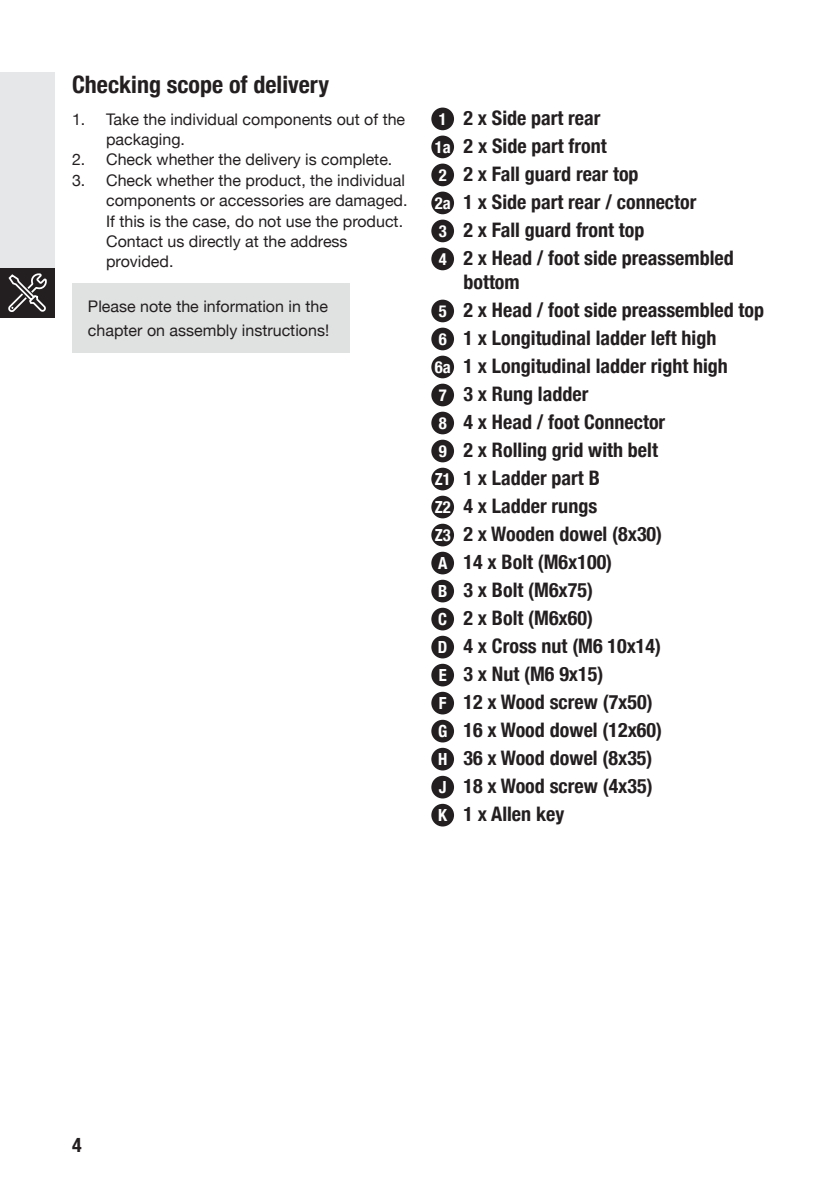
<style>
.page{position:relative;width:840px;height:1191px;background:#fff}
.page>*{position:absolute;margin:0;border:0;box-sizing:border-box;transform-origin:0 0}
.Überschrift_3{font:700 condensed 24px "Helvetica Neue";color:#231f20}
.Absatz_Bold{font:700 condensed 20px/24px "Helvetica Neue";color:#231f20}
.Absatz{font:700 condensed 16.6px "Helvetica Neue";color:#fff}
.Absatz-2{font:16px/20.4px "Helvetica Neue";color:#231f20}
</style>
<div class="page">
<div style="left:0;top:72px;width:55px;height:245px;background:#e6e7e9"></div>
<div style="left:0;top:268px;width:55px;height:49px;background:#231f20"></div>
<svg style="left:8px;top:273px;width:39px;height:39px"></svg>
<div style="left:72px;top:284px;width:278px;height:69px;background:#e0e2e1"></div>
<div style="left:431px;top:108px;width:23px;height:22px;background:#231f20;border-radius:50%"></div>
<div style="left:431px;top:136px;width:23px;height:22px;background:#231f20;border-radius:50%"></div>
<div style="left:431px;top:164px;width:23px;height:22px;background:#231f20;border-radius:50%"></div>
<div style="left:431px;top:192px;width:23px;height:22px;background:#231f20;border-radius:50%"></div>
<div style="left:431px;top:220px;width:23px;height:22px;background:#231f20;border-radius:50%"></div>
<div style="left:431px;top:248px;width:23px;height:22px;background:#231f20;border-radius:50%"></div>
<div style="left:431px;top:300px;width:23px;height:22px;background:#231f20;border-radius:50%"></div>
<div style="left:431px;top:328px;width:23px;height:22px;background:#231f20;border-radius:50%"></div>
<div style="left:431px;top:356px;width:23px;height:22px;background:#231f20;border-radius:50%"></div>
<div style="left:431px;top:384px;width:23px;height:22px;background:#231f20;border-radius:50%"></div>
<div style="left:431px;top:412px;width:23px;height:22px;background:#231f20;border-radius:50%"></div>
<div style="left:431px;top:440px;width:23px;height:22px;background:#231f20;border-radius:50%"></div>
<div style="left:431px;top:468px;width:23px;height:22px;background:#231f20;border-radius:50%"></div>
<div style="left:431px;top:496px;width:23px;height:22px;background:#231f20;border-radius:50%"></div>
<div style="left:431px;top:524px;width:23px;height:22px;background:#231f20;border-radius:50%"></div>
<div style="left:431px;top:552px;width:23px;height:22px;background:#231f20;border-radius:50%"></div>
<div style="left:431px;top:580px;width:23px;height:22px;background:#231f20;border-radius:50%"></div>
<div style="left:431px;top:608px;width:23px;height:22px;background:#231f20;border-radius:50%"></div>
<div style="left:431px;top:636px;width:23px;height:22px;background:#231f20;border-radius:50%"></div>
<div style="left:431px;top:664px;width:23px;height:22px;background:#231f20;border-radius:50%"></div>
<div style="left:431px;top:692px;width:23px;height:22px;background:#231f20;border-radius:50%"></div>
<div style="left:431px;top:720px;width:23px;height:22px;background:#231f20;border-radius:50%"></div>
<div style="left:431px;top:748px;width:23px;height:22px;background:#231f20;border-radius:50%"></div>
<div style="left:431px;top:776px;width:23px;height:22px;background:#231f20;border-radius:50%"></div>
<div style="left:431px;top:804px;width:23px;height:22px;background:#231f20;border-radius:50%"></div>
<p class="Überschrift_3" style="left:72px;top:64px;width:258px">Checking scope of delivery</p>
<p class="Absatz-2" style="left:106px;top:110px;width:300px;text-indent:-34px">1. Take the individual components out of the packaging.</p>
<p class="Absatz-2" style="left:72px;top:150px;width:321px">2. Check whether the delivery is complete.</p>
<p class="Absatz-2" style="left:106px;top:171px;width:303px;text-indent:-34px">3. Check whether the product, the individual components or accessories are damaged.<br>If this is the case, do not use the product.<br>Contact us directly at the address provided.</p>
<p class="Absatz-2" style="left:88px;top:295px;width:242px;line-height:24px">Please note the information in the chapter on assembly instructions!</p>
<p class="Absatz" style="left:438px;top:105px;width:9px">1</p>
<p class="Absatz_Bold" style="left:463px;top:104px;width:138px">2 x Side part rear</p>
<p class="Absatz" style="left:434px;top:133px;width:18px">1a</p>
<p class="Absatz_Bold" style="left:463px;top:132px;width:144px">2 x Side part front</p>
<p class="Absatz" style="left:438px;top:161px;width:9px">2</p>
<p class="Absatz_Bold" style="left:463px;top:160px;width:176px">2 x Fall guard rear top</p>
<p class="Absatz" style="left:434px;top:189px;width:18px">2a</p>
<p class="Absatz_Bold" style="left:463px;top:188px;width:234px">1 x Side part rear / connector</p>
<p class="Absatz" style="left:438px;top:217px;width:9px">3</p>
<p class="Absatz_Bold" style="left:463px;top:216px;width:182px">2 x Fall guard front top</p>
<p class="Absatz" style="left:438px;top:245px;width:9px">4</p>
<p class="Absatz_Bold" style="left:463px;top:244px;width:272px">2 x Head / foot side preassembled bottom</p>
<p class="Absatz" style="left:438px;top:297px;width:9px">5</p>
<p class="Absatz_Bold" style="left:463px;top:296px;width:302px">2 x Head / foot side preassembled top</p>
<p class="Absatz" style="left:438px;top:325px;width:9px">6</p>
<p class="Absatz_Bold" style="left:463px;top:324px;width:254px">1 x Longitudinal ladder left high</p>
<p class="Absatz" style="left:434px;top:353px;width:18px">6a</p>
<p class="Absatz_Bold" style="left:463px;top:352px;width:266px">1 x Longitudinal ladder right high</p>
<p class="Absatz" style="left:438px;top:381px;width:9px">7</p>
<p class="Absatz_Bold" style="left:463px;top:380px;width:126px">3 x Rung ladder</p>
<p class="Absatz" style="left:438px;top:409px;width:9px">8</p>
<p class="Absatz_Bold" style="left:463px;top:408px;width:203px">4 x Head / foot Connector</p>
<p class="Absatz" style="left:438px;top:437px;width:9px">9</p>
<p class="Absatz_Bold" style="left:463px;top:436px;width:196px">2 x Rolling grid with belt</p>
<p class="Absatz" style="left:434px;top:465px;width:18px">Z1</p>
<p class="Absatz_Bold" style="left:463px;top:464px;width:138px">1 x Ladder part B</p>
<p class="Absatz" style="left:434px;top:493px;width:18px">Z2</p>
<p class="Absatz_Bold" style="left:463px;top:492px;width:135px">4 x Ladder rungs</p>
<p class="Absatz" style="left:434px;top:521px;width:18px">Z3</p>
<p class="Absatz_Bold" style="left:463px;top:520px;width:200px">2 x Wooden dowel (8x30)</p>
<p class="Absatz" style="left:438px;top:549px;width:11px">A</p>
<p class="Absatz_Bold" style="left:463px;top:548px;width:150px">14 x Bolt (M6x100)</p>
<p class="Absatz" style="left:438px;top:577px;width:11px">B</p>
<p class="Absatz_Bold" style="left:463px;top:576px;width:131px">3 x Bolt (M6x75)</p>
<p class="Absatz" style="left:438px;top:605px;width:10px">C</p>
<p class="Absatz_Bold" style="left:463px;top:604px;width:131px">2 x Bolt (M6x60)</p>
<p class="Absatz" style="left:437px;top:633px;width:11px">D</p>
<p class="Absatz_Bold" style="left:463px;top:632px;width:199px">4 x Cross nut (M6 10x14)</p>
<p class="Absatz" style="left:438px;top:661px;width:10px">E</p>
<p class="Absatz_Bold" style="left:463px;top:660px;width:141px">3 x Nut (M6 9x15)</p>
<p class="Absatz" style="left:438px;top:689px;width:9px">F</p>
<p class="Absatz_Bold" style="left:463px;top:688px;width:190px">12 x Wood screw (7x50)</p>
<p class="Absatz" style="left:438px;top:717px;width:11px">G</p>
<p class="Absatz_Bold" style="left:463px;top:716px;width:200px">16 x Wood dowel (12x60)</p>
<p class="Absatz" style="left:438px;top:745px;width:11px">H</p>
<p class="Absatz_Bold" style="left:463px;top:744px;width:190px">36 x Wood dowel (8x35)</p>
<p class="Absatz" style="left:438px;top:773px;width:9px">J</p>
<p class="Absatz_Bold" style="left:463px;top:772px;width:190px">18 x Wood screw (4x35)</p>
<p class="Absatz" style="left:438px;top:801px;width:10px">K</p>
<p class="Absatz_Bold" style="left:463px;top:800px;width:102px">1 x Allen key</p>
<p class="Absatz_Bold" style="left:72px;top:1132px;width:11px">4</p>
</div>
